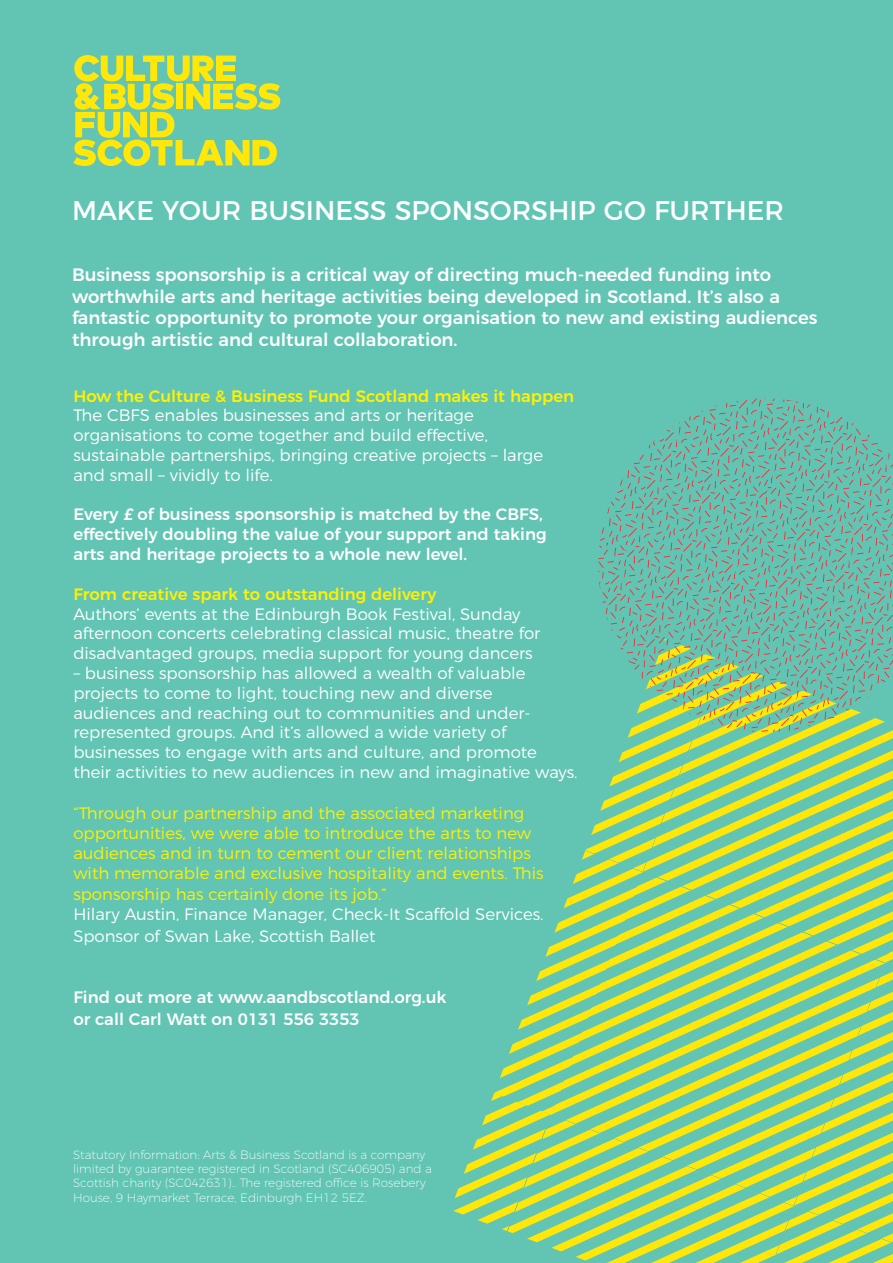
<style>
.page{position:relative;width:893px;height:1263px;background:#62c5b4}
.page>*{position:absolute;margin:0;border:0;box-sizing:border-box;transform-origin:0 0}
.t1{font:27px "Montserrat";color:#fff}
.t2{font:500 18px/21.6px "Montserrat";color:#fff}
.t3{font:300 16.5px/19.8px "Montserrat";color:#fff}
.t4{font:300 16.5px/19.8px "Montserrat";color:#fff101}
.t5{font:500 16.5px/19.8px "Montserrat";color:#fff}
.t6{font:500 16.5px "Montserrat";color:#fff101}
.t7{font:200 12px/14.4px "Montserrat";color:#fff}
</style>
<div class="page">
<svg style="left:73px;top:55px;width:207px;height:111px"></svg>
<svg style="left:453px;top:754px;width:440px;height:509px"></svg>
<svg style="left:598px;top:398px;width:295px;height:356px"></svg>
<p class="t1" style="left:72px;top:188px;width:713px">MAKE YOUR BUSINESS SPONSORSHIP GO FURTHER</p>
<p class="t2" style="left:72px;top:262px;width:747px">Business sponsorship is a critical way of directing much-needed funding into worthwhile arts and heritage activities being developed in Scotland. It’s also a fantastic opportunity to promote your organisation to new and existing audiences through artistic and cultural collaboration.</p>
<p class="t6" style="left:73px;top:382px;width:502px">How the Culture &amp; Business Fund Scotland makes it happen</p>
<p class="t3" style="left:73px;top:404px;width:471px">The CBFS enables businesses and arts or heritage organisations to come together and build effective, sustainable partnerships, bringing creative projects – large and small – vividly to life.</p>
<p class="t5" style="left:73px;top:503px;width:475px">Every £ of business sponsorship is matched by the CBFS, effectively doubling the value of your support and taking arts and heritage projects to a whole new level.</p>
<p class="t6" style="left:73px;top:580px;width:365px">From creative spark to outstanding delivery</p>
<p class="t3" style="left:73px;top:602px;width:468px">Authors’ events at the Edinburgh Book Festival, Sunday afternoon concerts celebrating classical music, theatre for disadvantaged groups, media support for young dancers</p>
<p class="t3" style="left:73px;top:662px;width:506px">– business sponsorship has allowed a wealth of valuable projects to come to light, touching new and diverse audiences and reaching out to communities and under&shy;represented groups. And it’s allowed a wide variety of businesses to engage with arts and culture, and promote their activities to new audiences in new and imaginative ways.</p>
<p class="t4" style="left:73px;top:802px;width:472px">“Through our partnership and the associated marketing opportunities, we were able to introduce the arts to new audiences and in turn to cement our client relationships with memorable and exclusive hospitality and events. This</p>
<p class="t4" style="left:73px;top:883px;width:315px">sponsorship has certainly done its job.”</p>
<p class="t3" style="left:73px;top:902px;width:472px;line-height:21.6px">Hilary Austin, Finance Manager, Check-It Scaffold Services.<br>Sponsor of Swan Lake, Scottish Ballet</p>
<p class="t5" style="left:73px;top:986px;width:375px">Find out more at www.aandbscotland.org.uk</p>
<p class="t5" style="left:73px;top:1007px;width:288px">or call Carl Watt on 0131 556 3353</p>
<p class="t7" style="left:73px;top:1146px;width:360px">Statutory Information: Arts &amp; Business Scotland is a company limited by guarantee registered in Scotland (SC406905) and a Scottish charity (SC042631).. The registered office is Rosebery House, 9 Haymarket Terrace, Edinburgh EH12 5EZ.</p>
</div>
